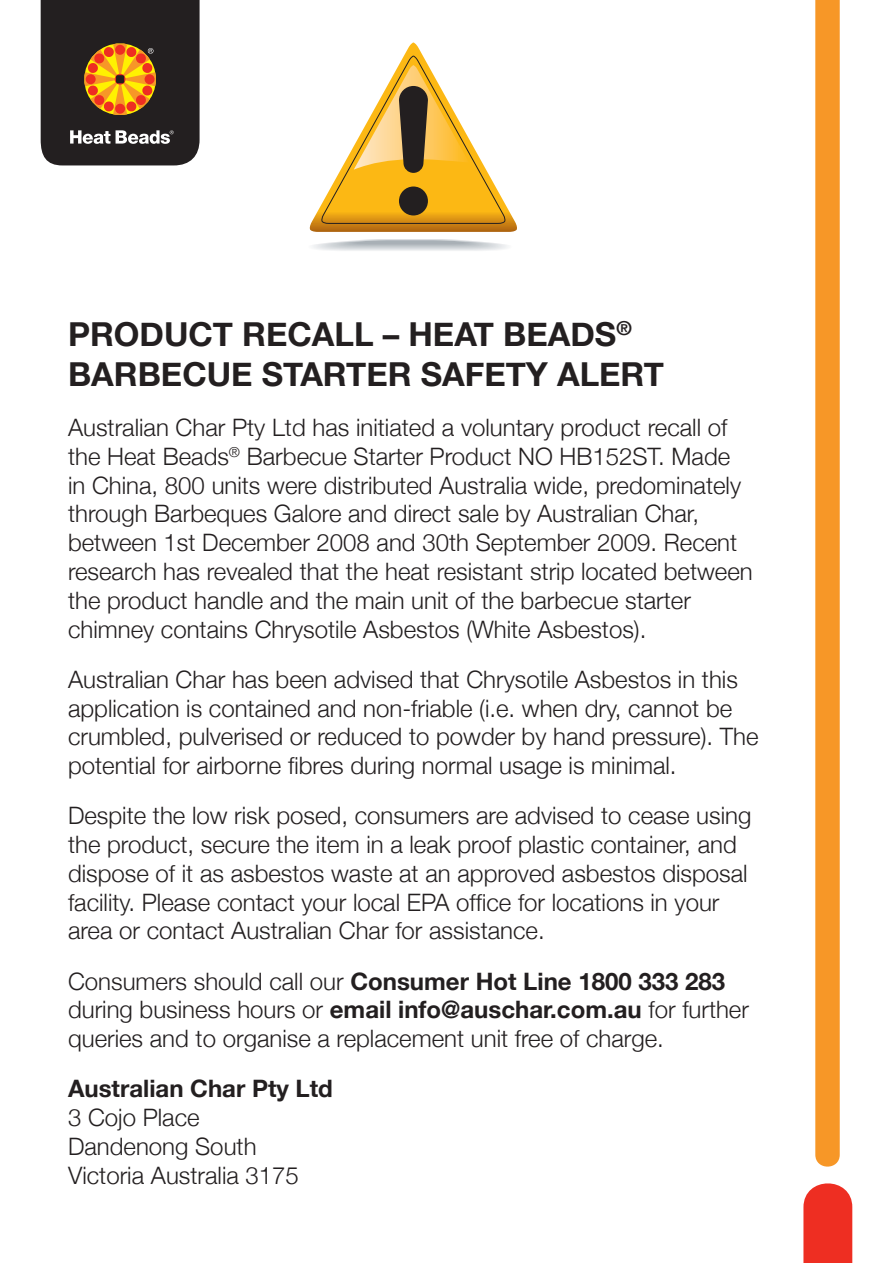
<style>
.page{position:relative;width:893px;height:1263px;background:#fff}
.page>*{position:absolute;margin:0;border:0;box-sizing:border-box;transform-origin:0 0}
.t1{font:700 33px/39.6px "Helvetica Neue";color:#231f20}
.t2{font:300 24px/28.8px "Helvetica Neue";color:#231f20}
.t3{font:700 24px "Helvetica Neue";color:#231f20}
.s1{font-weight:700}
</style>
<div class="page">
<svg style="left:803px;top:0;width:49px;height:1263px"></svg>
<svg style="left:41px;top:0;width:159px;height:165px;background:#4a3826"></svg>
<svg style="left:313px;top:239px;width:194px;height:12px"></svg>
<svg style="left:309px;top:43px;width:208px;height:189px"></svg>
<h1 class="t1" style="left:68px;top:314px;width:597px">PRODUCT RECALL – HEAT BEADS<sup>®<br></sup>BARBECUE STARTER SAFETY ALERT</h1>
<p class="t2" style="left:68px;top:413px;width:686px">Australian Char Pty Ltd has initiated a voluntary product recall of the Heat Beads<sup>®</sup> Barbecue Starter Product NO HB152ST. Made in China, 800 units were distributed Australia wide, predominately through Barbeques Galore and direct sale by Australian Char, between 1st December 2008 and 30th September 2009. Recent research has revealed that the heat resistant strip located between the product handle and the main unit of the barbecue starter chimney contains Chrysotile Asbestos (White Asbestos).</p>
<p class="t2" style="left:68px;top:664px;width:692px">Australian Char has been advised that Chrysotile Asbestos in this application is contained and non-friable (i.e. when dry, cannot be crumbled, pulverised or reduced to powder by hand pressure). The potential for airborne fibres during normal usage is minimal.</p>
<p class="t2" style="left:68px;top:801px;width:685px">Despite the low risk posed, consumers are advised to cease using the product, secure the item in a leak proof plastic container, and dispose of it as asbestos waste at an approved asbestos disposal facility. Please contact your local EPA office for locations in your area or contact Australian Char for assistance.</p>
<p class="t2" style="left:68px;top:966px;width:682px">Consumers should call our <span class="s1">Consumer Hot Line 1800 333 283 </span>during business hours or <span class="s1">email info@auschar.com.au</span> for further queries and to organise a replacement unit free of charge.</p>
<p class="t3" style="left:68px;top:1074px;width:266px">Australian Char Pty Ltd</p>
<p class="t2" style="left:68px;top:1102px;width:232px">3 Cojo Place<br>Dandenong South<br>Victoria Australia 3175</p>
</div>
